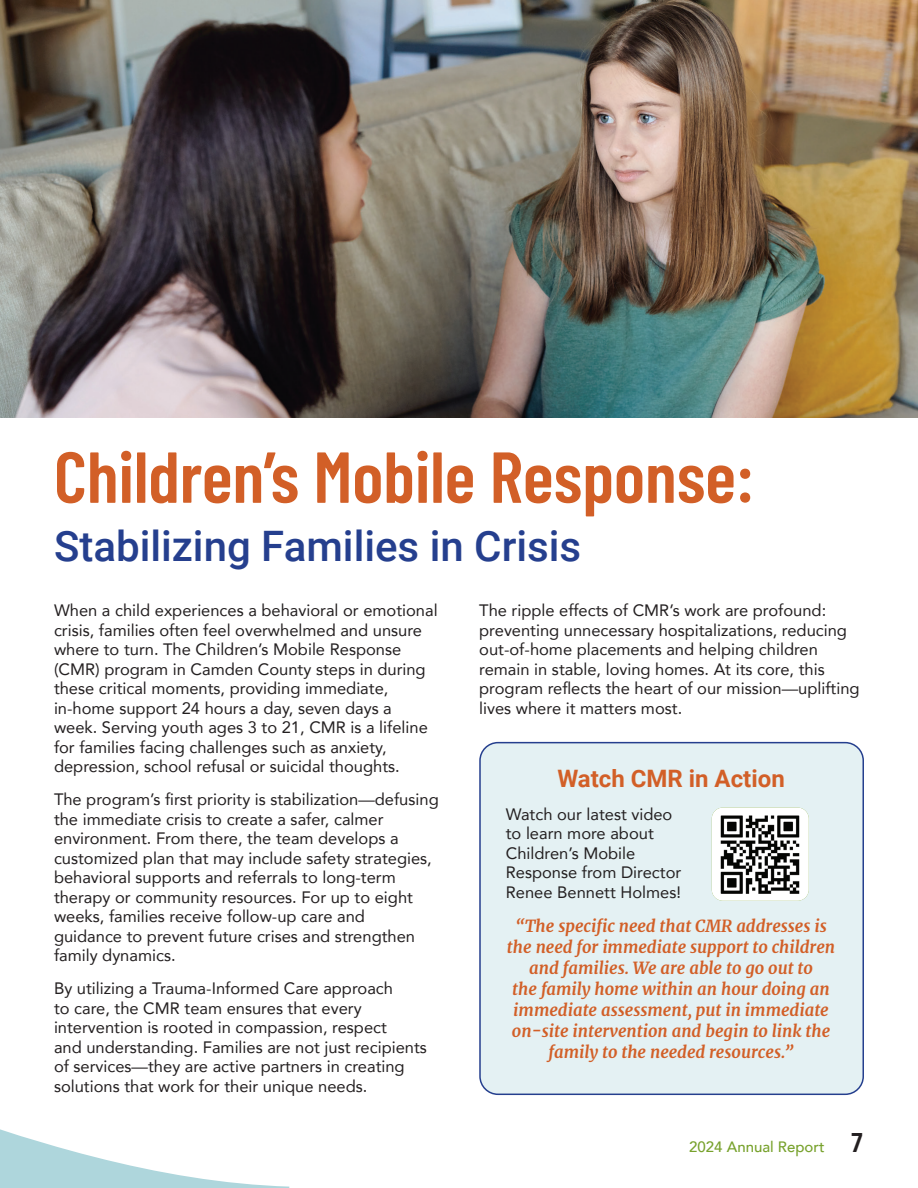
<style>
.page{position:relative;width:918px;height:1188px;background:#fff}
.page>*{position:absolute;margin:0;border:0;box-sizing:border-box;transform-origin:0 0}
._2023_Headline-H1{font:600 72px "Barlow Condensed";color:#d25f27}
._2023_Subhead-H2{font:500 42px "Roboto";color:#253f8e}
.t1{font:600 27px "Avenir Next Condensed";color:#231f20}
._2023_Subhead_3-He{font:700 24px "Roboto";color:#d25f27}
._2023_Body_Copy{font:16.5px/19.5px "Avenir";color:#231f20}
._2023_Body_Copy-2{font:italic 700 16.5px/21px "Merriweather";color:#d25f27;text-align:center}
.t2{font:500 15px "Avenir";color:#78a22d}
</style>
<div class="page">
<div style="left:480px;top:743px;width:383px;height:351px;background:#e4f1f3;border-radius:18px"></div>
<div style="left:479px;top:742px;width:385px;height:353px;border:2px solid #253f8e;border-radius:18px"></div>
<svg style="left:0;top:1129px;width:289px;height:59px"></svg>
<img style="left:0;top:0;width:918px;height:418px">
<img style="left:712px;top:808px;width:97px;height:93px">
<p class="_2023_Headline-H1" style="left:54px;top:426px;width:702px">Children’s Mobile Response:</p>
<p class="_2023_Subhead-H2" style="left:54px;top:517px;width:529px">Stabilizing Families in Crisis</p>
<p class="_2023_Body_Copy" style="left:54px;top:600px;width:385px">When a child experiences a behavioral or emotional crisis, families often feel overwhelmed and unsure where to turn. The Children’s Mobile Response (CMR) program in Camden County steps in during these critical moments, providing immediate, in-home support 24 hours a day, seven days a week. Serving youth ages 3 to 21, CMR is a lifeline for families facing challenges such as anxiety, depression, school refusal or suicidal thoughts.</p>
<p class="_2023_Body_Copy" style="left:54px;top:789px;width:386px">The program’s first priority is stabilization—defusing the immediate crisis to create a safer, calmer environment. From there, the team develops a customized plan that may include safety strategies, behavioral supports and referrals to long-term therapy or community resources. For up to eight weeks, families receive follow-up care and<br>guidance to prevent future crises and strengthen family dynamics.</p>
<p class="_2023_Body_Copy" style="left:54px;top:978px;width:374px">By utilizing a Trauma-Informed Care approach<br>to care, the CMR team ensures that every intervention is rooted in compassion, respect<br>and understanding. Families are not just recipients of services—they are active partners in creating solutions that work for their unique needs.</p>
<p class="_2023_Body_Copy" style="left:479px;top:600px;width:382px">The ripple effects of CMR’s work are profound: preventing unnecessary hospitalizations, reducing out-of-home placements and helping children remain in stable, loving homes. At its core, this program reflects the heart of our mission—uplifting lives where it matters most.</p>
<p class="_2023_Subhead_3-He" style="left:557px;top:761px;width:229px">Watch CMR in Action</p>
<p class="_2023_Body_Copy" style="left:506px;top:804px;width:177px">Watch our latest video to learn more about<br>Children’s Mobile<br>Response from Director<br>Renee Bennett Holmes!</p>
<p class="_2023_Body_Copy-2" style="left:507px;top:916px;width:330px">“The specific need that CMR addresses is the need for immediate support to children and families. We are able to go out to<br>the family home within an hour doing an immediate assessment, put in immediate on-site intervention and begin to link the family to the needed resources.”</p>
<p class="t2" style="left:689px;top:1134px;width:137px">2024 Annual Report</p>
<p class="t1" style="left:850px;top:1119px;width:15px">7</p>
</div>
